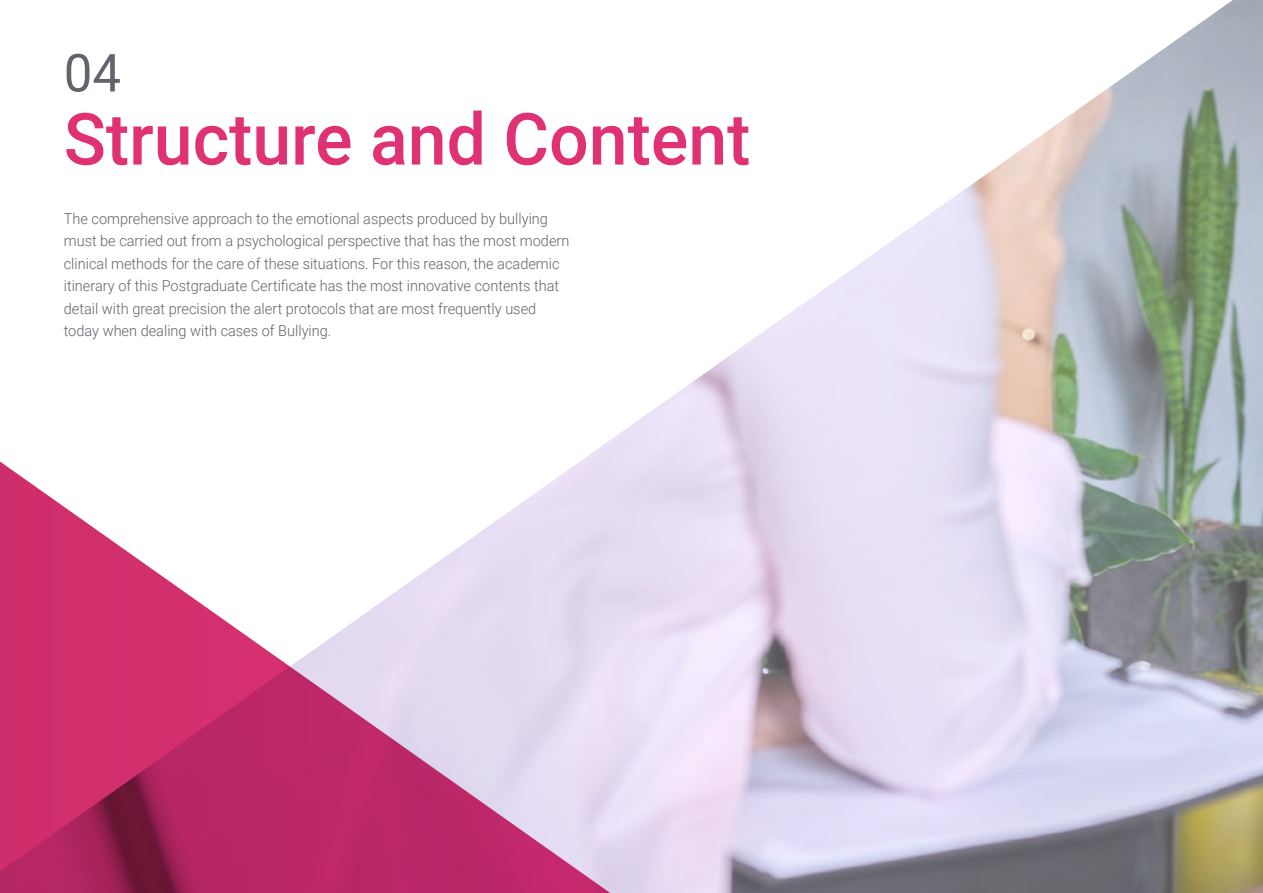
<style>
.page{position:relative;width:1263px;height:893px;background:#fff}
.page>*{position:absolute;margin:0;border:0;box-sizing:border-box;transform-origin:0 0}
.t1{font:500 72px "Roboto";color:#df3174}
.t2{font:52.5px "Roboto";color:#61646a}
.t3{font:300 15px/22.5px "Roboto";color:#61646a}
</style>
<div class="page">
<img style="left:602px;top:0;width:661px;height:893px">
<svg style="left:0;top:446px;width:640px;height:447px"></svg>
<h2 class="t2" style="left:64px;top:36px;width:59px">04</h2>
<h1 class="t1" style="left:64px;top:89px;width:688px">Structure and Content</h1>
<p class="t3" style="left:64px;top:207px;width:507px">The comprehensive approach to the emotional aspects produced by bullying must be carried out from a psychological perspective that has the most modern clinical methods for the care of these situations. For this reason, the academic itinerary of this Postgraduate Certificate has the most innovative contents that detail with great precision the alert protocols that are most frequently used today when dealing with cases of Bullying.</p>
</div>
